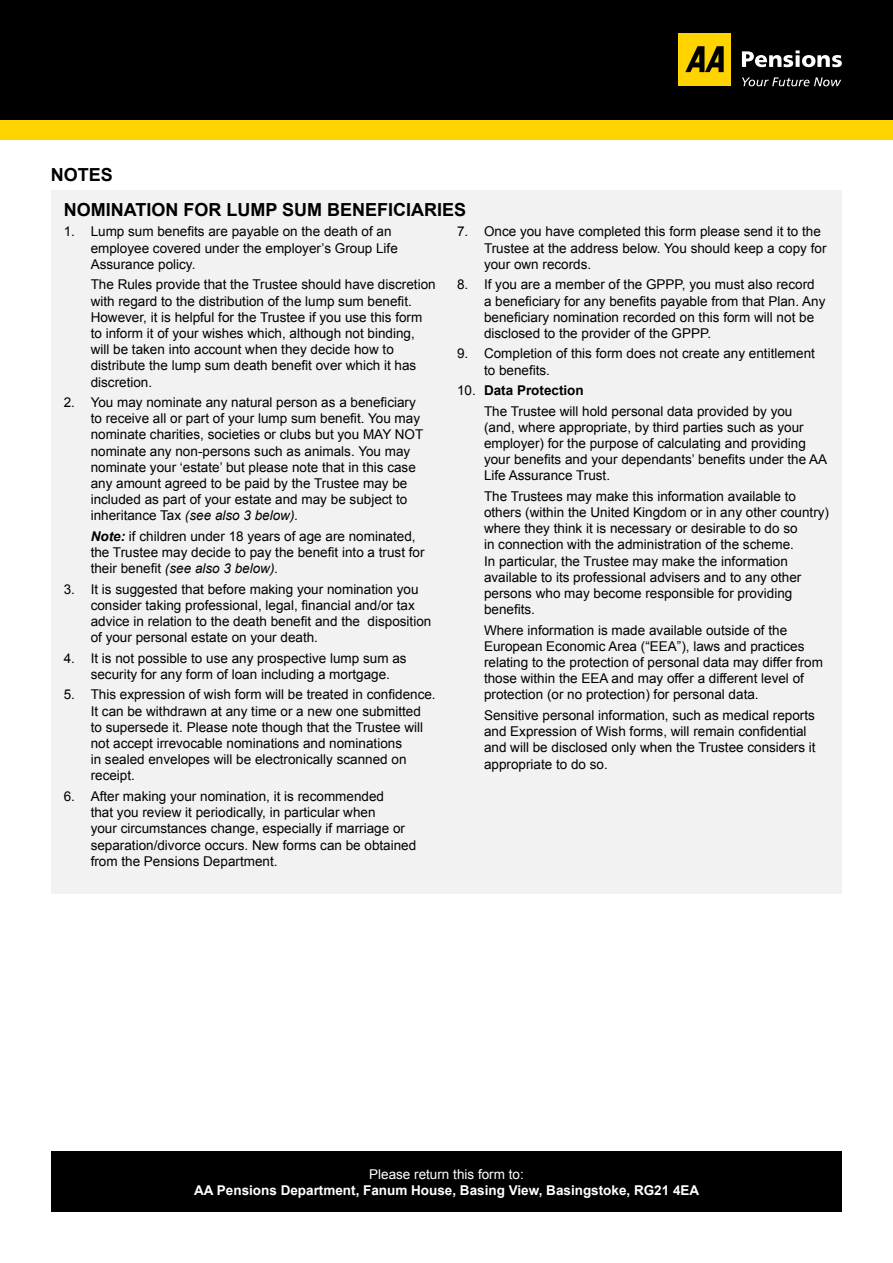
<style>
.page{position:relative;width:893px;height:1263px;background:#fff}
.page>*{position:absolute;margin:0;border:0;box-sizing:border-box;transform-origin:0 0}
.t1{font:700 18px/35px "Arial";color:#000}
.t2{font:13.5px/16.2px "Arial";color:#000}
.t3{font:700 13.5px "Arial";color:#fff}
.t4{font:13.5px "Arial";color:#fff}
.s1{font-style:italic}
.s2{font-weight:700;font-style:italic}
.s3{font-weight:700}
</style>
<div class="page">
<div style="left:0;top:0;width:893px;height:120px;background:#000"></div>
<div style="left:679px;top:34px;width:52px;height:52px;background:#ffd300"></div>
<svg style="left:685px;top:46px;width:39px;height:26px"></svg>
<svg style="left:742px;top:50px;width:100px;height:17px"></svg>
<svg style="left:742px;top:77px;width:99px;height:9px"></svg>
<div style="left:0;top:120px;width:893px;height:19px;background:#ffd300"></div>
<div style="left:51px;top:190px;width:791px;height:704px;background:#f2f2f2"></div>
<div style="left:51px;top:1152px;width:791px;height:60px;background:#000"></div>
<h1 class="t1" style="left:64px;top:158px;width:404px;text-indent:-13px">NOTES<br>NOMINATION FOR LUMP SUM BENEFICIARIES</h1>
<p class="t2" style="left:91px;top:224px;width:309px;text-indent:-27px">1. Lump sum benefits are payable on the death of an employee covered under the employer’s Group Life<br>Assurance policy.</p>
<p class="t2" style="left:91px;top:277px;width:347px">The Rules provide that the Trustee should have discretion with regard to the distribution of the lump sum benefit.<br>However, it is helpful for the Trustee if you use this form to inform it of your wishes which, although not binding, will be taken into account when they decide how to distribute the lump sum death benefit over which it has discretion.</p>
<p class="t2" style="left:91px;top:394px;width:334px;text-indent:-27px">2. You may nominate any natural person as a beneficiary to receive all or part of your lump sum benefit. You may nominate charities, societies or clubs but you MAY NOT nominate any non-persons such as animals. You may nominate your ‘estate’ but please note that in this case any amount agreed to be paid by the Trustee may be included as part of your estate and may be subject to inheritance Tax <span class="s1">(see also 3 below).</span></p>
<p class="t2" style="left:91px;top:528px;width:335px"><span class="s2">Note:</span> if children under 18 years of age are nominated, the Trustee may decide to pay the benefit into a trust for their benefit <span class="s1">(see also 3 below).</span></p>
<p class="t2" style="left:91px;top:581px;width:342px;text-indent:-27px">3. It is suggested that before making your nomination you consider taking professional, legal, financial and/or tax advice in relation to the death benefit and the disposition of your personal estate on your death.</p>
<p class="t2" style="left:91px;top:650px;width:317px;text-indent:-27px">4. It is not possible to use any prospective lump sum as security for any form of loan including a mortgage.</p>
<p class="t2" style="left:91px;top:687px;width:347px;text-indent:-27px">5. This expression of wish form will be treated in confidence.<br>It can be withdrawn at any time or a new one submitted<br>to supersede it. Please note though that the Trustee will not accept irrevocable nominations and nominations<br>in sealed envelopes will be electronically scanned on receipt.</p>
<p class="t2" style="left:91px;top:788px;width:327px;text-indent:-27px">6. After making your nomination, it is recommended<br>that you review it periodically, in particular when<br>your circumstances change, especially if marriage or separation/divorce occurs. New forms can be obtained from the Pensions Department.</p>
<p class="t2" style="left:484px;top:224px;width:344px;text-indent:-27px">7. Once you have completed this form please send it to the<br>Trustee at the address below. You should keep a copy for your own records.</p>
<p class="t2" style="left:484px;top:277px;width:343px;text-indent:-27px">8. If you are a member of the GPPP, you must also record a beneficiary for any benefits payable from that Plan. Any beneficiary nomination recorded on this form will not be disclosed to the provider of the GPPP.</p>
<p class="t2" style="left:484px;top:346px;width:332px;text-indent:-27px">9. Completion of this form does not create any entitlement to benefits.</p>
<p class="t2" style="left:484px;top:380px;width:310px;line-height:20.4px;text-indent:-27px">10. <span class="s3">Data Protection<br></span>The Trustee will hold personal data provided by you</p>
<p class="t2" style="left:484px;top:419px;width:345px">(and, where appropriate, by third parties such as your employer) for the purpose of calculating and providing your benefits and your dependants’ benefits under the AA Life Assurance Trust.</p>
<p class="t2" style="left:484px;top:488px;width:347px">The Trustees may make this information available to others (within the United Kingdom or in any other country) where they think it is necessary or desirable to do so<br>in connection with the administration of the scheme.<br>In particular, the Trustee may make the information available to its professional advisers and to any other persons who may become responsible for providing benefits.</p>
<p class="t2" style="left:484px;top:622px;width:340px">Where information is made available outside of the European Economic Area (“EEA”), laws and practices relating to the protection of personal data may differ from those within the EEA and may offer a different level of protection (or no protection) for personal data.</p>
<p class="t2" style="left:484px;top:707px;width:333px">Sensitive personal information, such as medical reports and Expression of Wish forms, will remain confidential and will be disclosed only when the Trustee considers it appropriate to do so.</p>
<p class="t4" style="left:369px;top:1165px;width:156px">Please return this form to:</p>
<p class="t3" style="left:194px;top:1181px;width:507px">AA Pensions Department, Fanum House, Basing View, Basingstoke, RG21 4EA</p>
</div>
